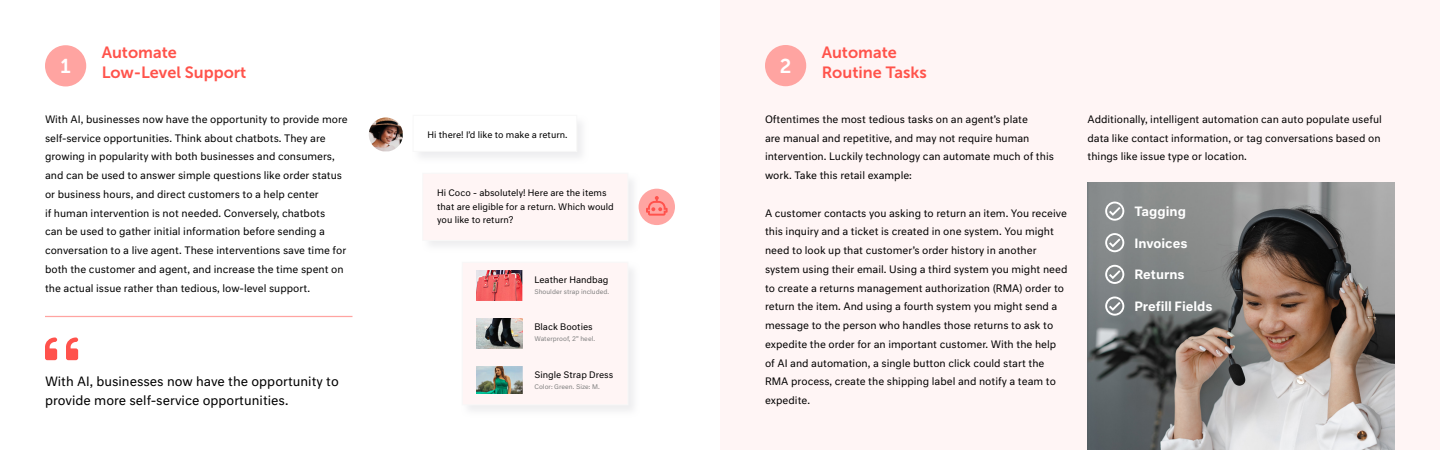
<style>
.page{position:relative;width:1440px;height:450px;background:#fff}
.page>*{position:absolute;margin:0;border:0;box-sizing:border-box;transform-origin:0 0}
.t1{font:20px "Museo Sans 700";color:#fff}
.t2{font:16.25px/20px "Museo Sans 700";color:#ff534b}
.t3{font:12.5px "Neutral Std";color:#000}
.t4{font:500 12.5px "Neutral Std";color:#fff}
.t5{font:10px/18.8px "Neutral Std";color:#000}
.t6{font:8.75px/13.8px "Neutral Std";color:#000}
.t7{font:6.25px "Neutral Std";color:#808080}
</style>
<div class="page">
<div style="left:720px;top:0;width:720px;height:450px;background:#fff5f5"></div>
<img style="left:1088px;top:183px;width:307px;height:267px">
<img style="left:369px;top:117px;width:34px;height:34px">
<div style="left:45px;top:45px;width:41px;height:41px;background:#ffa4a1;border-radius:50%"></div>
<div style="left:765px;top:45px;width:41px;height:41px;background:#ffa4a1;border-radius:50%"></div>
<div style="left:412px;top:114px;width:177px;height:50px;background:#f8f8f8"></div>
<div style="left:413px;top:115px;width:164px;height:37px;background:#fff"></div>
<div style="left:421px;top:172px;width:219px;height:81px;background:#f8f7f8"></div>
<div style="left:423px;top:173px;width:205px;height:68px;background:#fff5f5"></div>
<div style="left:461px;top:261px;width:180px;height:157px;background:#f6f6f7"></div>
<div style="left:462px;top:262px;width:166px;height:143px;background:#fff5f5"></div>
<div style="left:639px;top:189px;width:36px;height:36px;background:#ffa5a2;border-radius:50%"></div>
<svg style="left:646px;top:196px;width:22px;height:20px"></svg>
<img style="left:477px;top:367px;width:46px;height:26px">
<img style="left:477px;top:319px;width:46px;height:30px">
<img style="left:477px;top:270px;width:46px;height:30px">
<svg style="left:45px;top:338px;width:33px;height:22px"></svg>
<hr style="left:45px;top:316px;width:307px;height:1px;background:#ffa4a1">
<svg style="left:1105px;top:202px;width:19px;height:19px"></svg>
<svg style="left:1105px;top:297px;width:19px;height:19px"></svg>
<svg style="left:1105px;top:265px;width:19px;height:19px"></svg>
<svg style="left:1105px;top:233px;width:19px;height:19px"></svg>
<h2 class="t2" style="left:102px;top:42px;width:146px">Automate<br>Low-Level Support</h2>
<p class="t5" style="left:45px;top:110px;width:304px">With AI, businesses now have the opportunity to provide more self-service opportunities. Think about chatbots. They are growing in popularity with both businesses and consumers, and can be used to answer simple questions like order status or business hours, and direct customers to a help center<br>if human intervention is not needed. Conversely, chatbots<br>can be used to gather initial information before sending a conversation to a live agent. These interventions save time for both the customer and agent, and increase the time spent on the actual issue rather than tedious, low-level support.</p>
<h1 class="t1" style="left:61px;top:55px;width:12px">1</h1>
<p class="t6" style="left:428px;top:128px;width:142px">Hi there! I’d like to make a return.</p>
<p class="t6" style="left:437px;top:186px;width:178px">Hi Coco - absolutely! Here are the items that are eligible for a return. Which would you like to return?</p>
<p class="t6" style="left:534px;top:273px;width:76px">Leather Handbag</p>
<p class="t7" style="left:534px;top:288px;width:76px">Shoulder strap included.</p>
<p class="t6" style="left:534px;top:320px;width:60px">Black Booties</p>
<p class="t7" style="left:534px;top:335px;width:62px">Waterproof, 2” heel.</p>
<p class="t6" style="left:534px;top:368px;width:80px">Single Strap Dress</p>
<p class="t3" style="left:45px;top:373px;width:295px">With AI, businesses now have the opportunity to</p>
<p class="t7" style="left:534px;top:383px;width:67px">Color: Green. Size: M.</p>
<p class="t3" style="left:45px;top:392px;width:245px">provide more self-service opportunities.</p>
<h2 class="t2" style="left:822px;top:42px;width:77px">Automate</h2>
<h1 class="t1" style="left:780px;top:55px;width:13px">2</h1>
<h2 class="t2" style="left:822px;top:62px;width:107px">Routine Tasks</h2>
<p class="t5" style="left:765px;top:109px;width:290px">Oftentimes the most tedious tasks on an agent’s plate<br>are manual and repetitive, and may not require human intervention. Luckily technology can automate much of this work. Take this retail example:</p>
<p class="t5" style="left:765px;top:203px;width:304px">A customer contacts you asking to return an item. You receive this inquiry and a ticket is created in one system. You might need to look up that customer’s order history in another system using their email. Using a third system you might need to create a returns management authorization (RMA) order to return the item. And using a fourth system you might send a message to the person who handles those returns to ask to expedite the order for an important customer. With the help of AI and automation, a single button click could start the RMA process, create the shipping label and notify a team to expedite.</p>
<p class="t5" style="left:1088px;top:109px;width:296px;text-align:justify">Additionally, intelligent automation can auto populate useful data like contact information, or tag conversations based on things like issue type or location.</p>
<p class="t4" style="left:1134px;top:203px;width:53px">Tagging</p>
<p class="t4" style="left:1134px;top:235px;width:55px">Invoices</p>
<p class="t4" style="left:1134px;top:266px;width:52px">Returns</p>
<p class="t4" style="left:1134px;top:298px;width:80px">Prefill Fields</p>
</div>
